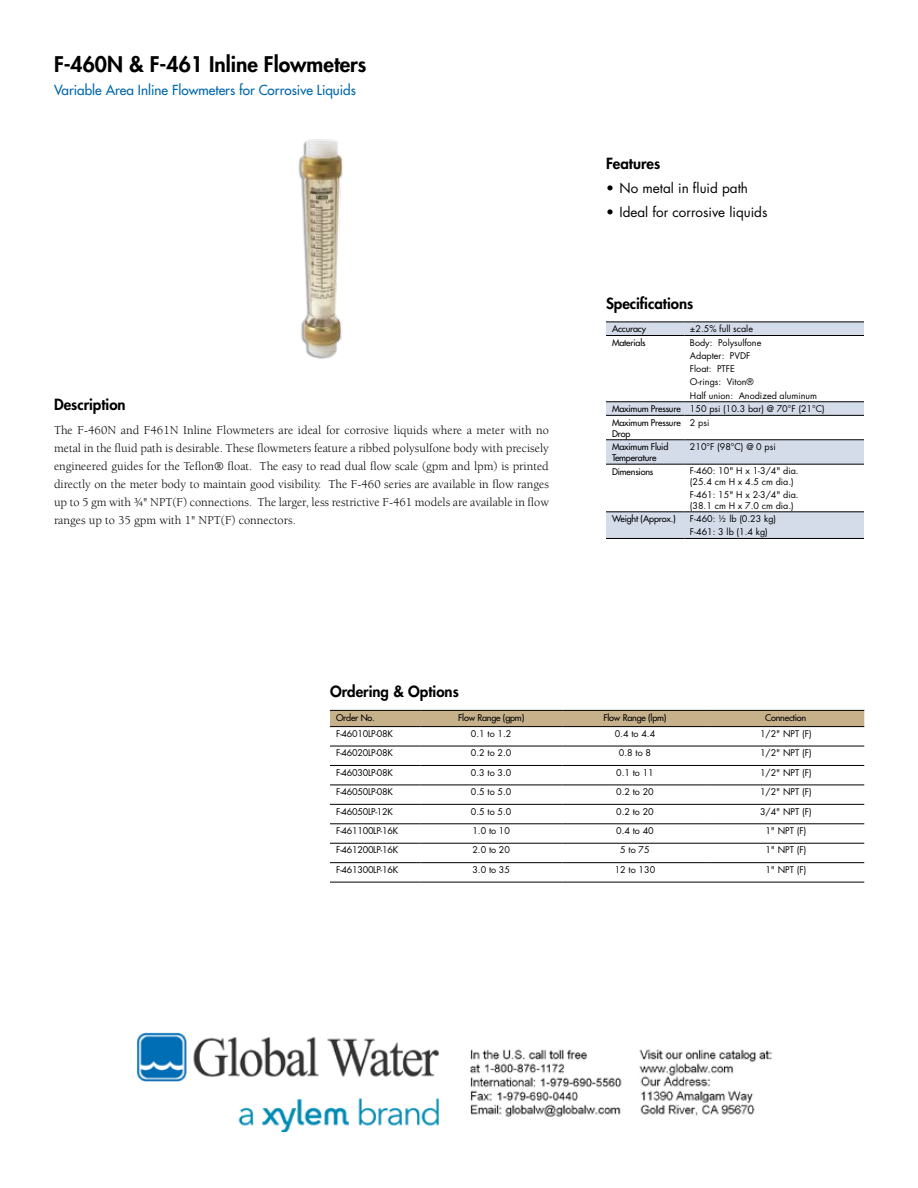
<style>
.page{position:relative;width:918px;height:1188px;background:#fff}
.page>*{position:absolute;margin:0;border:0;box-sizing:border-box;transform-origin:0 0}
.t1{font:800 21px "Futura LT";color:#000}
.t2{font:800 15px "Futura LT";color:#000}
.t3{font:13.5px "Futura LT";color:#0067ab}
.t4{font:13.5px "Futura LT";color:#000}
.t5{font:12.3px/18px "Berkeley Std";color:#000;text-align:justify}
.t6{font:9px/10.5px "Futura LT";color:#000}
.t7{font:9px/10.8px "Futura LT";letter-spacing:-.02em;color:#000}
.t8{font:9px "Futura LT";letter-spacing:-.03em;color:#000}
.s1{font-style:inherit}
</style>
<div class="page">
<svg style="left:606px;top:323px;width:258px;height:215px"></svg>
<hr style="left:606px;top:322px;width:79px;height:1px;background:#000">
<hr style="left:685px;top:322px;width:179px;height:1px;background:#000">
<hr style="left:606px;top:335px;width:79px;height:1px;background:#000">
<hr style="left:685px;top:335px;width:179px;height:1px;background:#000">
<hr style="left:606px;top:401px;width:79px;height:1px;background:#000">
<hr style="left:685px;top:401px;width:179px;height:1px;background:#000">
<hr style="left:606px;top:415px;width:79px;height:1px;background:#000">
<hr style="left:685px;top:415px;width:179px;height:1px;background:#000">
<hr style="left:606px;top:440px;width:79px;height:1px;background:#000">
<hr style="left:685px;top:440px;width:179px;height:1px;background:#000">
<hr style="left:606px;top:464px;width:79px;height:1px;background:#000">
<hr style="left:685px;top:464px;width:179px;height:1px;background:#000">
<hr style="left:606px;top:512px;width:79px;height:1px;background:#000">
<hr style="left:685px;top:512px;width:179px;height:1px;background:#000">
<hr style="left:606px;top:538px;width:79px;height:1px;background:#000">
<hr style="left:685px;top:538px;width:179px;height:1px;background:#000">
<div style="left:330px;top:711px;width:534px;height:15px;background:#c7b18b"></div>
<hr style="left:330px;top:710px;width:90px;height:1px;background:#000">
<hr style="left:420px;top:710px;width:143px;height:1px;background:#000">
<hr style="left:563px;top:710px;width:145px;height:1px;background:#000">
<hr style="left:708px;top:710px;width:156px;height:1px;background:#000">
<hr style="left:330px;top:726px;width:90px;height:1px;background:#000">
<hr style="left:420px;top:726px;width:143px;height:1px;background:#000">
<hr style="left:563px;top:726px;width:145px;height:1px;background:#000">
<hr style="left:708px;top:726px;width:156px;height:1px;background:#000">
<hr style="left:330px;top:746px;width:90px;height:1px;background:#000">
<hr style="left:420px;top:746px;width:143px;height:1px;background:#000">
<hr style="left:563px;top:746px;width:145px;height:1px;background:#000">
<hr style="left:708px;top:746px;width:156px;height:1px;background:#000">
<hr style="left:330px;top:765px;width:90px;height:1px;background:#000">
<hr style="left:420px;top:765px;width:143px;height:1px;background:#000">
<hr style="left:563px;top:765px;width:145px;height:1px;background:#000">
<hr style="left:708px;top:765px;width:156px;height:1px;background:#000">
<hr style="left:330px;top:785px;width:90px;height:1px;background:#000">
<hr style="left:420px;top:785px;width:143px;height:1px;background:#000">
<hr style="left:563px;top:785px;width:145px;height:1px;background:#000">
<hr style="left:708px;top:785px;width:156px;height:1px;background:#000">
<hr style="left:330px;top:804px;width:90px;height:1px;background:#000">
<hr style="left:420px;top:804px;width:143px;height:1px;background:#000">
<hr style="left:563px;top:804px;width:145px;height:1px;background:#000">
<hr style="left:708px;top:804px;width:156px;height:1px;background:#000">
<hr style="left:330px;top:824px;width:90px;height:1px;background:#000">
<hr style="left:420px;top:824px;width:143px;height:1px;background:#000">
<hr style="left:563px;top:824px;width:145px;height:1px;background:#000">
<hr style="left:708px;top:824px;width:156px;height:1px;background:#000">
<hr style="left:330px;top:843px;width:90px;height:1px;background:#000">
<hr style="left:420px;top:843px;width:143px;height:1px;background:#000">
<hr style="left:563px;top:843px;width:145px;height:1px;background:#000">
<hr style="left:708px;top:843px;width:156px;height:1px;background:#000">
<hr style="left:330px;top:862px;width:90px;height:1px;background:#000">
<hr style="left:420px;top:862px;width:143px;height:1px;background:#000">
<hr style="left:563px;top:862px;width:145px;height:1px;background:#000">
<hr style="left:708px;top:862px;width:156px;height:1px;background:#000">
<hr style="left:330px;top:882px;width:90px;height:1px;background:#000">
<hr style="left:420px;top:882px;width:143px;height:1px;background:#000">
<hr style="left:563px;top:882px;width:145px;height:1px;background:#000">
<hr style="left:708px;top:882px;width:156px;height:1px;background:#000">
<img style="left:298px;top:139px;width:45px;height:220px">
<img style="left:136px;top:1033px;width:636px;height:99px">
<h1 class="t1" style="left:54px;top:50px;width:314px">F-460N &amp; F-461 Inline Flowmeters</h1>
<h3 class="t3" style="left:54px;top:81px;width:303px">Variable Area Inline Flowmeters for Corrosive Liquids</h3>
<h2 class="t2" style="left:54px;top:395px;width:73px">Description</h2>
<p class="t5" style="left:54px;top:421px;width:497px">The F-460N and F461N Inline Flowmeters are ideal for corrosive liquids where a meter with no metal in the fluid path is desirable. These flowmeters feature a ribbed polysulfone body with precisely engineered guides for the Teflon® float. The easy to read dual flow scale (gpm and lpm) is printed directly on the meter body to maintain good visibility. The F-460 series are available in flow ranges up to 5 gm with ¾" NPT(F) connections. The larger, less restrictive F-461 models are available in flow ranges up to 35 gpm with 1" NPT(F) connectors.</p>
<h2 class="t2" style="left:606px;top:154px;width:56px">Features</h2>
<h3 class="t4" style="left:606px;top:180px;width:144px">• No metal in fluid path</h3>
<h3 class="t4" style="left:606px;top:204px;width:163px">• Ideal for corrosive liquids</h3>
<h2 class="t2" style="left:606px;top:293px;width:89px">Specifications</h2>
<p class="t7" style="left:612px;top:323px;width:36px">Accuracy</p>
<p class="t6" style="left:690px;top:324px;width:65px">±2.5% full scale</p>
<p class="t7" style="left:612px;top:337px;width:35px">Materials</p>
<p class="t6" style="left:690px;top:337px;width:73px">Body: Polysulfone</p>
<p class="t6" style="left:690px;top:350px;width:62px">Adapter: PVDF</p>
<p class="t6" style="left:690px;top:364px;width:46px">Float: PTFE</p>
<p class="t6" style="left:690px;top:377px;width:65px">O-rings: Viton®</p>
<p class="t6" style="left:690px;top:390px;width:129px">Half union: Anodized aluminum</p>
<p class="t6" style="left:612px;top:404px;width:214px"><span class="s1">Maximum Pressure</span> 150 psi (10.3 bar) @ 70°F (21°C)</p>
<p class="t7" style="left:612px;top:417px;width:70px">Maximum Pressure</p>
<p class="t7" style="left:612px;top:428px;width:20px">Drop</p>
<p class="t6" style="left:690px;top:417px;width:21px">2 psi</p>
<p class="t7" style="left:612px;top:441px;width:58px">Maximum Fluid<br>Temperature</p>
<p class="t6" style="left:690px;top:442px;width:87px">210°F (98°C) @ 0 psi</p>
<p class="t7" style="left:612px;top:466px;width:43px">Dimensions</p>
<p class="t6" style="left:690px;top:466px;width:110px">F-460: 10" H x 1-3/4" dia. (25.4 cm H x 4.5 cm dia.)</p>
<p class="t6" style="left:690px;top:490px;width:110px">F-461: 15" H x 2-3/4" dia. (38.1 cm H x 7.0 cm dia.)</p>
<p class="t7" style="left:612px;top:513px;width:65px">Weight (Approx.)</p>
<p class="t6" style="left:690px;top:512px;width:88px;line-height:13.2px">F-460: ½ lb (0.23 kg)<br>F-461: 3 lb (1.4 kg)</p>
<h2 class="t2" style="left:330px;top:682px;width:130px">Ordering &amp; Options</h2>
<p class="t7" style="left:336px;top:712px;width:40px">Order No.</p>
<p class="t7" style="left:458px;top:712px;width:68px">Flow Range (gpm)</p>
<p class="t7" style="left:603px;top:712px;width:65px">Flow Range (lpm)</p>
<p class="t7" style="left:765px;top:712px;width:42px">Connection</p>
<p class="t8" style="left:336px;top:728px;width:59px">F-46010LP-08K</p>
<p class="t6" style="left:471px;top:728px;width:42px">0.1 to 1.2</p>
<p class="t6" style="left:615px;top:728px;width:42px">0.4 to 4.4</p>
<p class="t6" style="left:760px;top:728px;width:53px">1/2" NPT (F)</p>
<p class="t8" style="left:336px;top:747px;width:59px">F-46020LP-08K</p>
<p class="t6" style="left:471px;top:748px;width:42px">0.2 to 2.0</p>
<p class="t6" style="left:619px;top:748px;width:34px">0.8 to 8</p>
<p class="t6" style="left:760px;top:748px;width:53px">1/2" NPT (F)</p>
<p class="t8" style="left:336px;top:767px;width:59px">F-46030LP-08K</p>
<p class="t6" style="left:471px;top:767px;width:42px">0.3 to 3.0</p>
<p class="t6" style="left:616px;top:767px;width:39px">0.1 to 11</p>
<p class="t6" style="left:760px;top:767px;width:53px">1/2" NPT (F)</p>
<p class="t8" style="left:336px;top:786px;width:59px">F-46050LP-08K</p>
<p class="t6" style="left:471px;top:787px;width:42px">0.5 to 5.0</p>
<p class="t6" style="left:616px;top:787px;width:39px">0.2 to 20</p>
<p class="t6" style="left:760px;top:787px;width:53px">1/2" NPT (F)</p>
<p class="t8" style="left:336px;top:806px;width:59px">F-46050LP-12K</p>
<p class="t6" style="left:471px;top:806px;width:42px">0.5 to 5.0</p>
<p class="t6" style="left:616px;top:806px;width:39px">0.2 to 20</p>
<p class="t6" style="left:760px;top:806px;width:53px">3/4" NPT (F)</p>
<p class="t8" style="left:336px;top:825px;width:64px">F-461100LP-16K</p>
<p class="t6" style="left:472px;top:826px;width:39px">1.0 to 10</p>
<p class="t6" style="left:616px;top:826px;width:39px">0.4 to 40</p>
<p class="t6" style="left:765px;top:826px;width:42px">1" NPT (F)</p>
<p class="t8" style="left:336px;top:844px;width:64px">F-461200LP-16K</p>
<p class="t6" style="left:472px;top:845px;width:39px">2.0 to 20</p>
<p class="t6" style="left:620px;top:845px;width:31px">5 to 75</p>
<p class="t6" style="left:765px;top:845px;width:42px">1" NPT (F)</p>
<p class="t8" style="left:336px;top:864px;width:64px">F-461300LP-16K</p>
<p class="t6" style="left:472px;top:864px;width:39px">3.0 to 35</p>
<p class="t6" style="left:615px;top:864px;width:42px">12 to 130</p>
<p class="t6" style="left:765px;top:864px;width:42px">1" NPT (F)</p>
</div>
